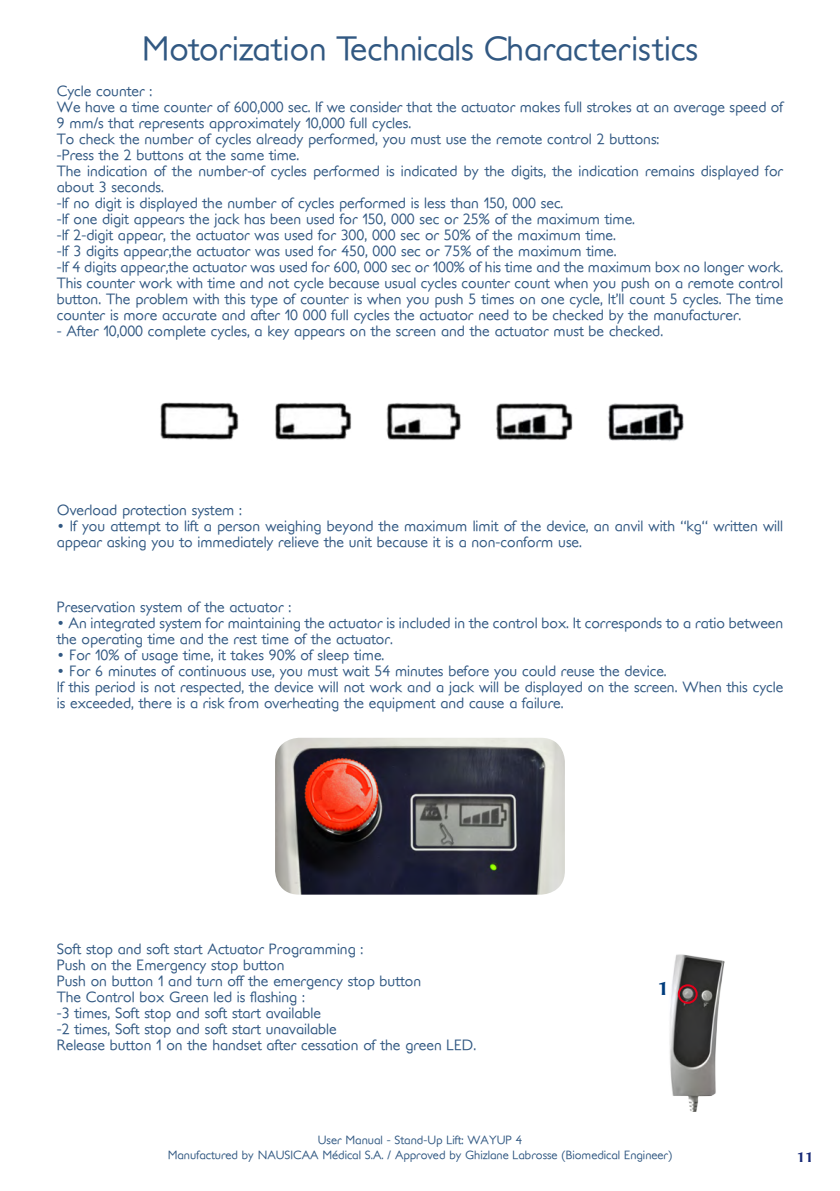
<style>
.page{position:relative;width:840px;height:1191px;background:#fff}
.page>*{position:absolute;margin:0;border:0;box-sizing:border-box;transform-origin:0 0}
.t1{font:34px "Soft Elegance";color:#315882}
.t2{font:21.6px "Lin Biolinum B";color:#003c7c}
.t3{font:16px "Lin Biolinum B";color:#172976}
.t4{font:15px/16px "Soft Elegance";color:#315882}
.t5{font:12px/14.4px "Soft Elegance";color:#315882;text-align:center}
</style>
<div class="page">
<img style="left:669px;top:954px;width:56px;height:157px">
<div style="left:677px;top:984px;width:20px;height:19px;border:2px solid #e2001a;border-radius:50%"></div>
<img style="left:275px;top:738px;width:289px;height:156px">
<img style="left:160px;top:402px;width:524px;height:39px">
<h1 class="t1" style="left:142px;top:28px;width:557px">Motorization Technicals Characteristics</h1>
<p class="t4" style="left:57px;top:83px;width:727px">Cycle counter :<br>We have a time counter of 600,000 sec. If we consider that the actuator makes full strokes at an average speed of 9 mm/s that represents approximately 10,000 full cycles.<br>To check the number of cycles already performed, you must use the remote control 2 buttons:<br>-Press the 2 buttons at the same time.<br>The indication of the number-of cycles performed is indicated by the digits, the indication remains displayed for about 3 seconds.<br>-If no digit is displayed the number of cycles performed is less than 150, 000 sec.<br>-If one digit appears the jack has been used for 150, 000 sec or 25% of the maximum time.<br>-If 2-digit appear, the actuator was used for 300, 000 sec or 50% of the maximum time.<br>-If 3 digits appear,the actuator was used for 450, 000 sec or 75% of the maximum time.<br>-If 4 digits appear,the actuator was used for 600, 000 sec or 100% of his time and the maximum box no longer work.<br>This counter work with time and not cycle because usual cycles counter count when you push on a remote control button. The problem with this type of counter is when you push 5 times on one cycle, It’ll count 5 cycles. The time counter is more accurate and after 10 000 full cycles the actuator need to be checked by the manufacturer.</p>
<p class="t4" style="left:57px;top:323px;width:607px">- After 10,000 complete cycles, a key appears on the screen and the actuator must be checked.</p>
<p class="t4" style="left:57px;top:503px;width:187px">Overload protection system :</p>
<p class="t4" style="left:57px;top:519px;width:727px">• If you attempt to lift a person weighing beyond the maximum limit of the device, an anvil with “kg“ written will appear asking you to immediately relieve the unit because it is a non-conform use.</p>
<p class="t4" style="left:57px;top:599px;width:236px">Preservation system of the actuator :</p>
<p class="t4" style="left:57px;top:615px;width:727px">• An integrated system for maintaining the actuator is included in the control box. It corresponds to a ratio between the operating time and the rest time of the actuator.</p>
<p class="t4" style="left:57px;top:647px;width:329px">• For 10% of usage time, it takes 90% of sleep time.</p>
<p class="t4" style="left:57px;top:663px;width:727px">• For 6 minutes of continuous use, you must wait 54 minutes before you could reuse the device.<br>If this period is not respected, the device will not work and a jack will be displayed on the screen. When this cycle is exceeded, there is a risk from overheating the equipment and cause a failure.</p>
<p class="t4" style="left:57px;top:941px;width:420px">Soft stop and soft start Actuator Programming :<br>Push on the Emergency stop button<br>Push on button 1 and turn off the emergency stop button<br>The Control box Green led is flashing :<br>-3 times, Soft stop and soft start available<br>-2 times, Soft stop and soft start unavailable<br>Release button 1 on the handset after cessation of the green LED.</p>
<h2 class="t2" style="left:657px;top:973px;width:13px">1</h2>
<p class="t5" style="left:168px;top:1133px;width:506px">User Manual - Stand-Up Lift: WAYUP 4<br>Manufactured by NAUSICAA Médical S.A. / Approved by Ghizlane Labrosse (Biomedical Engineer)</p>
<p class="t3" style="left:796px;top:1146px;width:18px">11</p>
</div>
